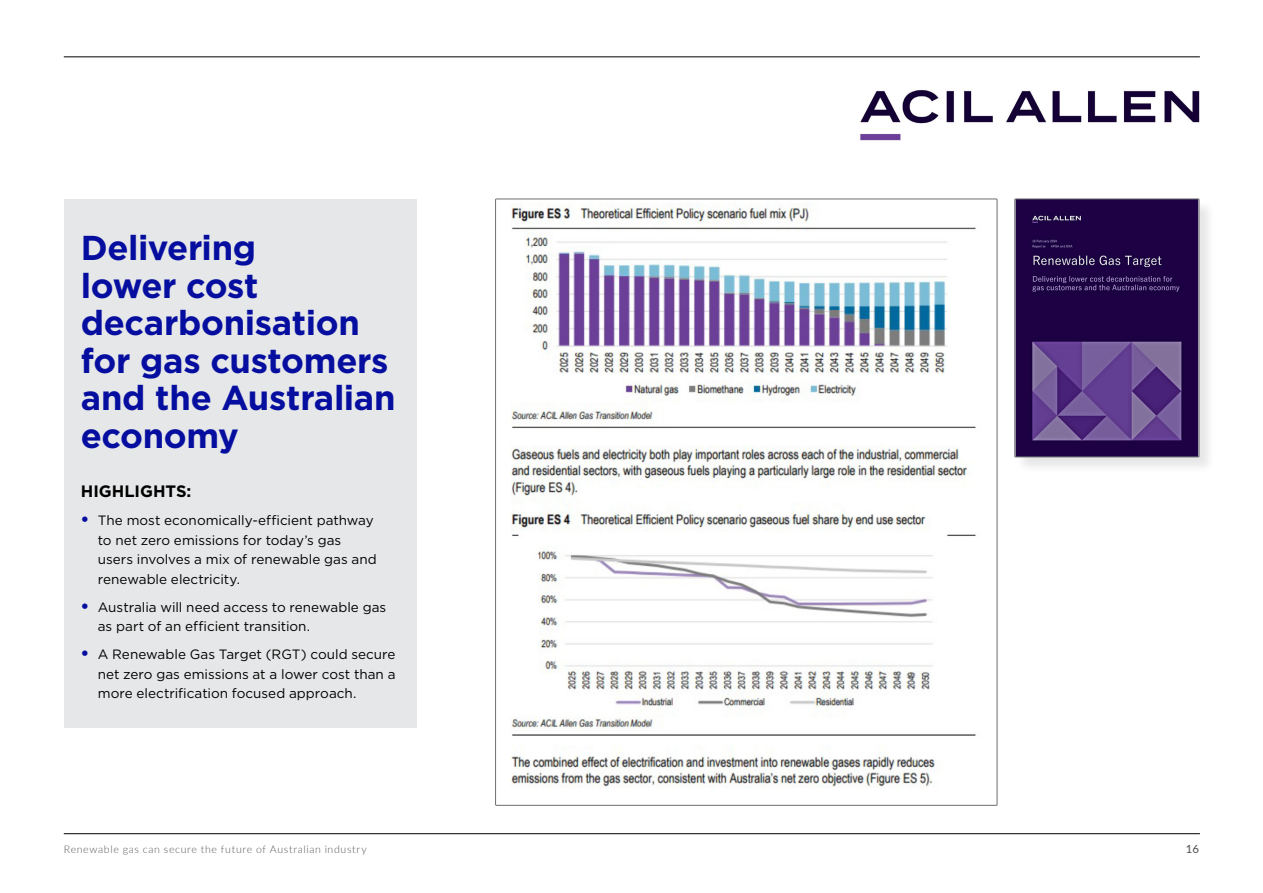
<style>
.page{position:relative;width:1263px;height:893px;background:#fff}
.page>*{position:absolute;margin:0;border:0;box-sizing:border-box;transform-origin:0 0}
.t1{font:700 34.5px/37.5px "Gotham";letter-spacing:-.01em;color:#060e9f}
.t2{font:700 16.5px "Gotham";letter-spacing:-.005em;color:#000}
.t3{font:13.5px/19.5px "Gotham";color:#000}
.t4{font:500 11.25px "Lato";color:#58595b}
.t5{font:300 10.5px "Lato";letter-spacing:.06em;color:#58595b}
.s1{font-family:"Arial";font-weight:900;font-size:16.5px;color:#060e9f}
</style>
<div class="page">
<div style="left:64px;top:199px;width:353px;height:528px;background:#e6e7e8"></div>
<div style="left:1015px;top:199px;width:201px;height:275px;background:#000;opacity:.1"></div>
<img style="left:1017px;top:201px;width:180px;height:254px">
<div style="left:1015px;top:199px;width:184px;height:258px;border:1px solid #6d6e71"></div>
<img style="left:860px;top:90px;width:340px;height:50px">
<img style="left:510px;top:203px;width:466px;height:585px">
<hr style="left:64px;top:833px;width:1136px;height:1px;background:#000">
<hr style="left:64px;top:57px;width:1136px;height:1px;background:#000">
<h1 class="t1" style="left:81px;top:229px;width:316px">Delivering<br>lower cost decarbonisation for gas customers and the Australian economy</h1>
<p class="t2" style="left:81px;top:480px;width:112px">HIGHLIGHTS:</p>
<p class="t3" style="left:98px;top:510px;width:280px;text-indent:-17px"><span class="s1">•</span> The most economically-efficient pathway to net zero emissions for today’s gas users involves a mix of renewable gas and renewable electricity.</p>
<p class="t3" style="left:98px;top:597px;width:290px;text-indent:-17px"><span class="s1">•</span> Australia will need access to renewable gas as part of an efficient transition.</p>
<p class="t3" style="left:98px;top:644px;width:299px;text-align:justify;text-indent:-17px"><span class="s1">•</span> A Renewable Gas Target (RGT) could secure net zero gas emissions at a lower cost than a more electrification focused approach.</p>
<p class="t5" style="left:64px;top:841px;width:304px">Renewable gas can secure the future of Australian industry</p>
<p class="t4" style="left:1186px;top:840px;width:15px">16</p>
</div>
